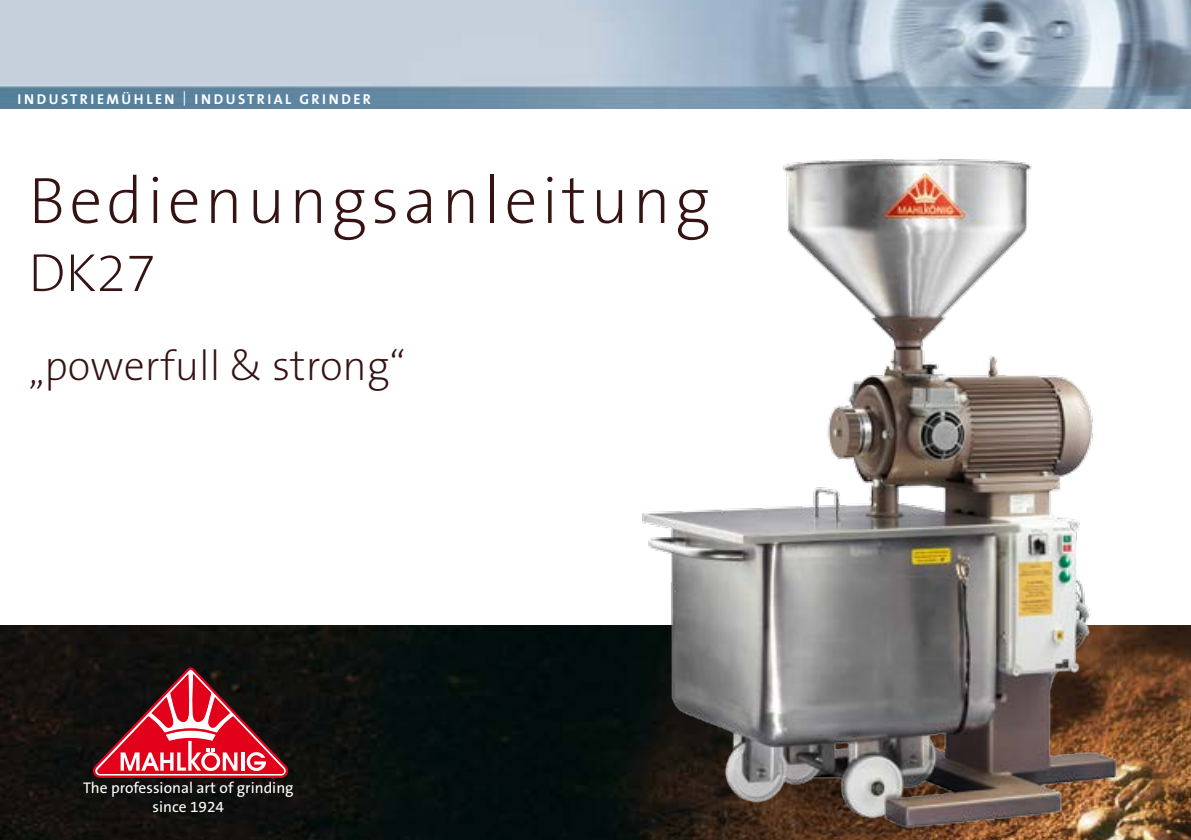
<style>
.page{position:relative;width:1191px;height:840px;background:#fff}
.page>*{position:absolute;margin:0;border:0;box-sizing:border-box;transform-origin:0 0}
.t1{font:200 66px "The Sans B2";letter-spacing:.06em;color:#341312}
.t2{font:200 54px "The Sans B2";color:#341312}
.t3{font:200 42px "The Sans B2";color:#341312}
.t4{font:15.4px/18.6px "The Sans B5 Plain";color:#fff;text-align:center}
.t5{font:700 14.2px "The Sans B7";letter-spacing:.17em;color:#fff}
.s1{font-family:"The Sans B5 Plain";font-weight:400}
</style>
<div class="page">
<img style="left:0;top:0;width:1191px;height:109px">
<img style="left:0;top:625px;width:1191px;height:214px">
<svg style="left:92px;top:665px;width:197px;height:113px;background:#842f37"></svg>
<div style="left:205px;top:754px;width:12px;height:13px;background:#e2001a;border-radius:50%"></div>
<img style="left:629px;top:159px;width:496px;height:670px">
<p class="t5" style="left:18px;top:91px;width:355px">INDUSTRIEMÜHLEN <span class="s1">|</span> INDUSTRIAL GRINDER</p>
<h1 class="t1" style="left:28px;top:167px;width:683px">Bedienungsanleitung</h1>
<h2 class="t2" style="left:28px;top:245px;width:129px">DK27</h2>
<h3 class="t3" style="left:44px;top:344px;width:363px">powerfull &amp; strong“</h3>
<h3 class="t3" style="left:28px;top:375px;width:18px">”</h3>
<p class="t4" style="left:83px;top:779px;width:212px">The professional art of grinding since 1924</p>
</div>
